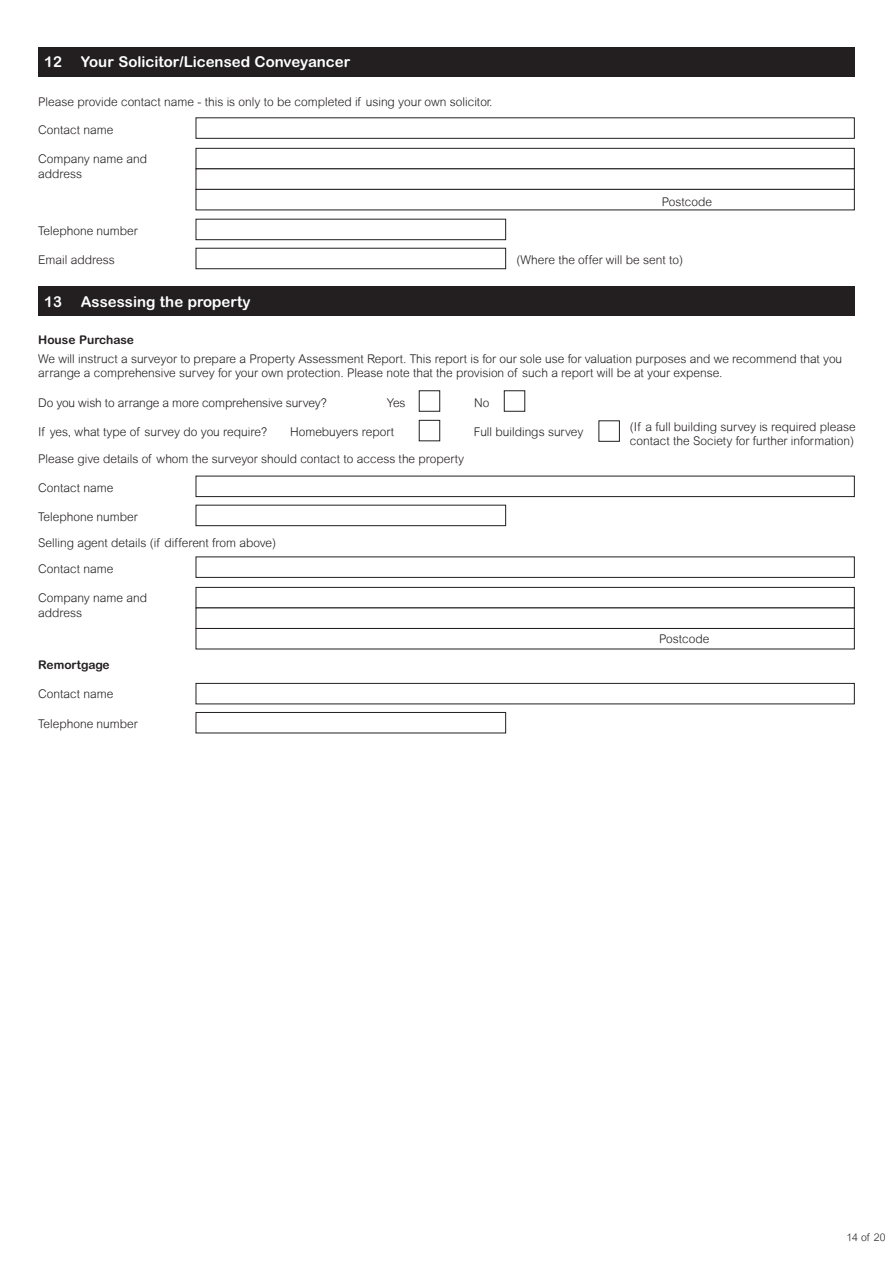
<style>
.page{position:relative;width:893px;height:1263px;background:#fff}
.page>*{position:absolute;margin:0;border:0;box-sizing:border-box;transform-origin:0 0}
.Form_Details{font:700 15px "Arial Rounded MT Std";color:#fff}
.Paragraph_Style_1{font:300 12px/14.4px "Arial Rounded MT";color:#231f20}
.Form_Details-2{font:300 12px/13.5px "Arial Rounded MT";color:#231f20}
.Paragraph_Style_1-2{font:700 12px "Arial Rounded MT Std";color:#231f20}
.t1{font:300 10.5px "Arial Rounded MT";color:#231f20}
</style>
<div class="page">
<div style="left:196px;top:117px;width:659px;height:22px;border:1px solid #231f20"></div>
<div style="left:196px;top:148px;width:659px;height:21px;border:1px solid #231f20"></div>
<div style="left:196px;top:168px;width:659px;height:22px;border:1px solid #231f20"></div>
<div style="left:196px;top:189px;width:659px;height:21px;border:1px solid #231f20"></div>
<div style="left:196px;top:219px;width:310px;height:21px;border:1px solid #231f20"></div>
<div style="left:196px;top:248px;width:310px;height:21px;border:1px solid #231f20"></div>
<div style="left:419px;top:390px;width:21px;height:22px;border:1px solid #231f20"></div>
<div style="left:504px;top:390px;width:21px;height:22px;border:1px solid #231f20"></div>
<div style="left:419px;top:420px;width:21px;height:21px;border:1px solid #231f20"></div>
<div style="left:598px;top:420px;width:22px;height:22px;border:1px solid #231f20"></div>
<div style="left:196px;top:476px;width:659px;height:21px;border:1px solid #231f20"></div>
<div style="left:196px;top:505px;width:310px;height:21px;border:1px solid #231f20"></div>
<div style="left:196px;top:556px;width:659px;height:22px;border:1px solid #231f20"></div>
<div style="left:196px;top:587px;width:659px;height:21px;border:1px solid #231f20"></div>
<div style="left:196px;top:607px;width:659px;height:22px;border:1px solid #231f20"></div>
<div style="left:196px;top:628px;width:659px;height:21px;border:1px solid #231f20"></div>
<div style="left:196px;top:683px;width:659px;height:21px;border:1px solid #231f20"></div>
<div style="left:196px;top:712px;width:310px;height:21px;border:1px solid #231f20"></div>
<div style="left:38px;top:47px;width:817px;height:30px;background:#231f20"></div>
<div style="left:38px;top:287px;width:817px;height:29px;background:#231f20"></div>
<p class="Form_Details" style="left:44px;top:53px;width:19px">12</p>
<p class="Form_Details" style="left:81px;top:53px;width:271px">Your Solicitor/Licensed Conveyancer</p>
<p class="Paragraph_Style_1" style="left:38px;top:94px;width:456px">Please provide contact name - this is only to be completed if using your own solicitor.</p>
<p class="Paragraph_Style_1" style="left:38px;top:122px;width:77px">Contact name</p>
<p class="Paragraph_Style_1" style="left:38px;top:152px;width:110px">Company name and address</p>
<p class="Paragraph_Style_1" style="left:38px;top:223px;width:101px">Telephone number</p>
<p class="Paragraph_Style_1" style="left:38px;top:253px;width:78px">Email address</p>
<p class="Form_Details" style="left:44px;top:293px;width:19px">13</p>
<p class="Form_Details" style="left:81px;top:293px;width:171px">Assessing the property</p>
<p class="Paragraph_Style_1" style="left:662px;top:194px;width:52px">Postcode</p>
<p class="Paragraph_Style_1" style="left:517px;top:253px;width:168px">(Where the offer will be sent to)</p>
<p class="Paragraph_Style_1-2" style="left:38px;top:333px;width:97px">House Purchase</p>
<p class="Paragraph_Style_1" style="left:38px;top:351px;width:805px">We will instruct a surveyor to prepare a Property Assessment Report. This report is for our sole use for valuation purposes and we recommend that you arrange a comprehensive survey for your own protection. Please note that the provision of such a report will be at your expense.</p>
<p class="Paragraph_Style_1" style="left:38px;top:396px;width:290px">Do you wish to arrange a more comprehensive survey?</p>
<p class="Form_Details-2" style="left:387px;top:396px;width:20px">Yes</p>
<p class="Form_Details-2" style="left:474px;top:396px;width:17px">No</p>
<p class="Form_Details-2" style="left:38px;top:425px;width:230px">If yes, what type of survey do you require?</p>
<p class="Form_Details-2" style="left:290px;top:425px;width:105px">Homebuyers report</p>
<p class="Form_Details-2" style="left:474px;top:425px;width:111px">Full buildings survey</p>
<p class="Form_Details-2" style="left:630px;top:420px;width:227px">(If a full building survey is required please contact the Society for further information)</p>
<p class="Paragraph_Style_1" style="left:38px;top:480px;width:77px">Contact name</p>
<p class="Paragraph_Style_1" style="left:38px;top:509px;width:101px">Telephone number</p>
<p class="Paragraph_Style_1" style="left:38px;top:452px;width:427px">Please give details of whom the surveyor should contact to access the property</p>
<p class="Paragraph_Style_1" style="left:38px;top:536px;width:239px">Selling agent details (if different from above)</p>
<p class="Paragraph_Style_1" style="left:38px;top:561px;width:77px">Contact name</p>
<p class="Paragraph_Style_1" style="left:38px;top:591px;width:110px">Company name and address</p>
<p class="Paragraph_Style_1-2" style="left:38px;top:658px;width:73px">Remortgage</p>
<p class="Paragraph_Style_1" style="left:38px;top:687px;width:77px">Contact name</p>
<p class="Paragraph_Style_1" style="left:38px;top:716px;width:101px">Telephone number</p>
<p class="Paragraph_Style_1" style="left:659px;top:631px;width:52px">Postcode</p>
<p class="t1" style="left:846px;top:1231px;width:40px">14 of 20</p>
</div>
